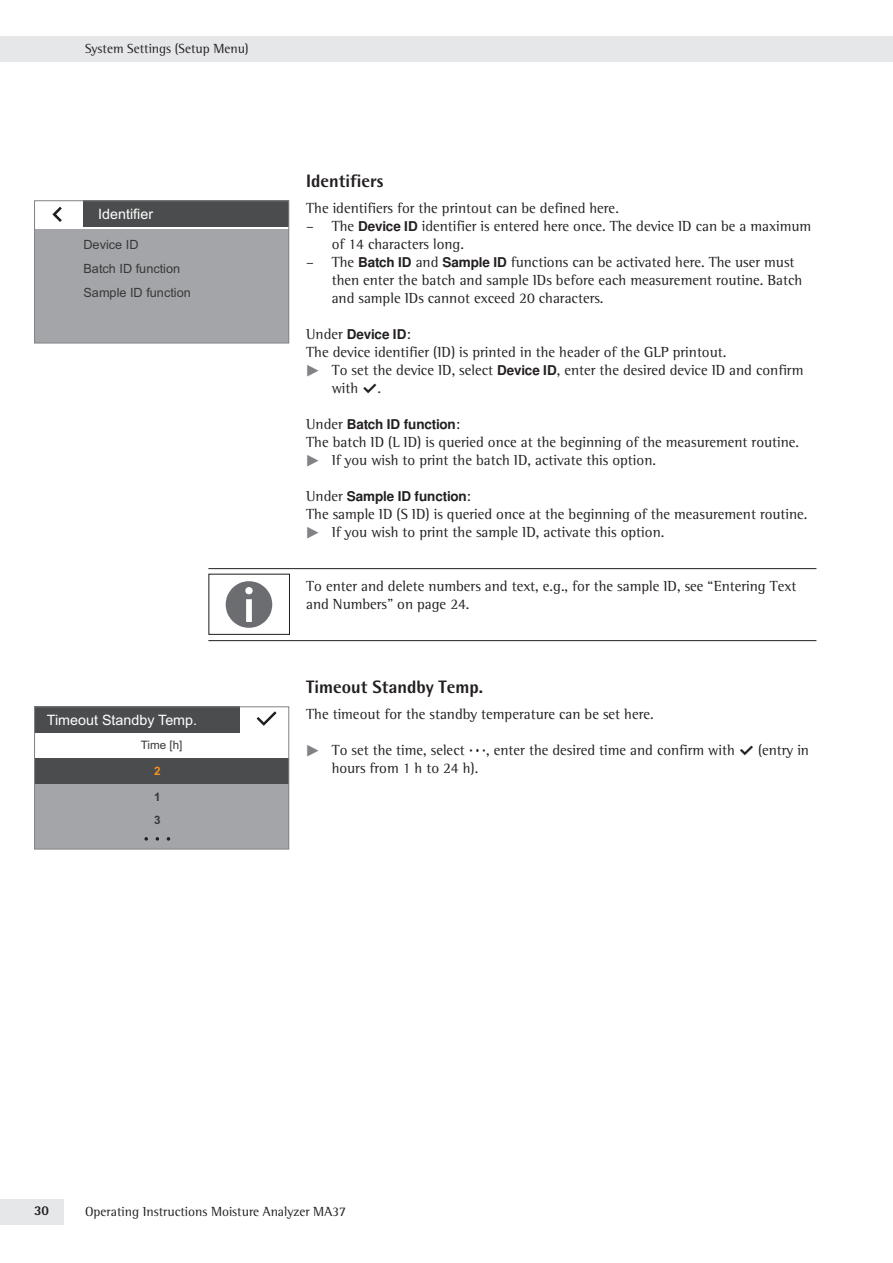
<style>
.page{position:relative;width:893px;height:1263px;background:#fff}
.page>*{position:absolute;margin:0;border:0;box-sizing:border-box;transform-origin:0 0}
.t1{font:800 18px "Sartorius Rotis Sans 2013";color:#231f20}
.t2{font:15px/18px "Sartorius Rotis Mail 2013";color:#231f20}
.t3{font:14.25px "Arial";color:#fff}
.t4{font:13.5px "Sartorius Rotis Mail 2013";color:#231f20}
.t5{font:700 13.5px "Free Sans";letter-spacing:-.01em;color:#231f20}
.t6{font:800 13.5px "Sartorius Rotis Sans 2013";color:#231f20}
.t7{font:12.75px/24px "Arial";color:#383839}
.t8{font:11.7px "Arial";color:#383839}
.t9{font:700 11.7px/23px "Arial";color:#383839}
.t10{font:700 11.7px "Arial";color:#f7931d}
.s1{font-family:"Free Sans";font-weight:700;font-size:13.5px}
.s2{font-family:"Sartorius Rotis Mail 2013";font-weight:400;font-size:15px}
.s3{font-family:"Pik 6";color:#808285}
.s4{font-family:"phoenix SQP";font-size:18px}
</style>
<div class="page">
<div style="left:0;top:36px;width:893px;height:26px;background:#e6e7e9"></div>
<div style="left:0;top:1199px;width:64px;height:26px;background:#e6e7e9"></div>
<hr style="left:208px;top:568px;width:608px;height:1px;background:#231f20">
<hr style="left:208px;top:640px;width:608px;height:1px;background:#231f20">
<div style="left:35px;top:229px;width:254px;height:114px;background:#a4a5a9"></div>
<div style="left:83px;top:201px;width:206px;height:26px;background:#4b4c4d"></div>
<svg style="left:53px;top:207px;width:9px;height:15px"></svg>
<div style="left:34px;top:200px;width:255px;height:143px;border:1px solid #808285"></div>
<div style="left:35px;top:759px;width:254px;height:90px;background:#a4a5a9"></div>
<svg style="left:257px;top:711px;width:19px;height:15px"></svg>
<div style="left:35px;top:759px;width:254px;height:25px;background:#4b4c4d"></div>
<div style="left:35px;top:707px;width:205px;height:26px;background:#4b4c4d"></div>
<div style="left:34px;top:706px;width:255px;height:143px;border:1px solid #808285"></div>
<svg style="left:226px;top:581px;width:46px;height:47px"></svg>
<div style="left:208px;top:574px;width:82px;height:61px;border:1px solid #231f20"></div>
<p class="t4" style="left:85px;top:41px;width:165px">System Settings (Setup Menu)</p>
<p class="t3" style="left:98px;top:205px;width:56px">Identifier</p>
<p class="t7" style="left:83px;top:233px;width:109px">Device ID<br>Batch ID function<br>Sample ID function</p>
<p class="t3" style="left:47px;top:711px;width:152px">Timeout Standby Temp.</p>
<p class="t10" style="left:154px;top:764px;width:8px">2</p>
<p class="t9" style="left:154px;top:785px;width:8px">1<br>3</p>
<p class="t8" style="left:141px;top:738px;width:43px">Time [h]</p>
<p class="t1" style="left:306px;top:169px;width:79px">Identifiers</p>
<p class="t2" style="left:306px;top:199px;width:313px">The identifiers for the printout can be defined here.</p>
<p class="t2" style="left:332px;top:217px;width:481px;text-indent:-26px">– The <span class="s1">Device ID</span> identifier is entered here once. The device ID can be a maximum of 14 characters long.</p>
<p class="t2" style="left:332px;top:253px;width:472px;text-indent:-26px">– The <span class="s1">Batch ID</span> and <span class="s1">Sample ID</span> functions can be activated here. The user must then enter the batch and sample IDs before each measurement routine. Batch and sample IDs cannot exceed 20 characters.</p>
<p class="t5" style="left:306px;top:325px;width:106px"><span class="s2">Under</span> Device ID<span class="s2">:</span></p>
<p class="t2" style="left:306px;top:343px;width:420px">The device identifier (ID) is printed in the header of the GLP printout.</p>
<p class="t2" style="left:306px;top:361px;width:499px"><span class="s3">t</span> To set the device ID, select <span class="s1">Device ID</span>, enter the desired device ID and confirm</p>
<p class="t2" style="left:332px;top:379px;width:49px">with <span class="s4">l</span>.</p>
<p class="t5" style="left:306px;top:415px;width:156px"><span class="s2">Under</span> Batch ID function<span class="s2">:</span></p>
<p class="t2" style="left:306px;top:433px;width:493px">The batch ID (L ID) is queried once at the beginning of the measurement routine. <span class="s3">t</span> If you wish to print the batch ID, activate this option.</p>
<p class="t5" style="left:306px;top:487px;width:166px"><span class="s2">Under</span> Sample ID function<span class="s2">:</span></p>
<p class="t2" style="left:306px;top:505px;width:501px">The sample ID (S ID) is queried once at the beginning of the measurement routine. <span class="s3">t</span> If you wish to print the sample ID, activate this option.</p>
<p class="t2" style="left:306px;top:577px;width:492px">To enter and delete numbers and text, e.g., for the sample ID, see “Entering Text and Numbers” on page 24.</p>
<p class="t1" style="left:306px;top:675px;width:179px">Timeout Standby Temp.</p>
<p class="t2" style="left:306px;top:705px;width:347px">The timeout for the standby temperature can be set here.</p>
<p class="t2" style="left:332px;top:741px;width:479px;text-indent:-26px"><span class="s3">t</span> To set the time, select <span class="s4">t</span>, enter the desired time and confirm with <span class="s4">l</span> (entry in hours from 1 h to 24 h).</p>
<p class="t6" style="left:34px;top:1202px;width:17px">30</p>
<p class="t4" style="left:85px;top:1203px;width:263px">Operating Instructions Moisture Analyzer MA37</p>
</div>
